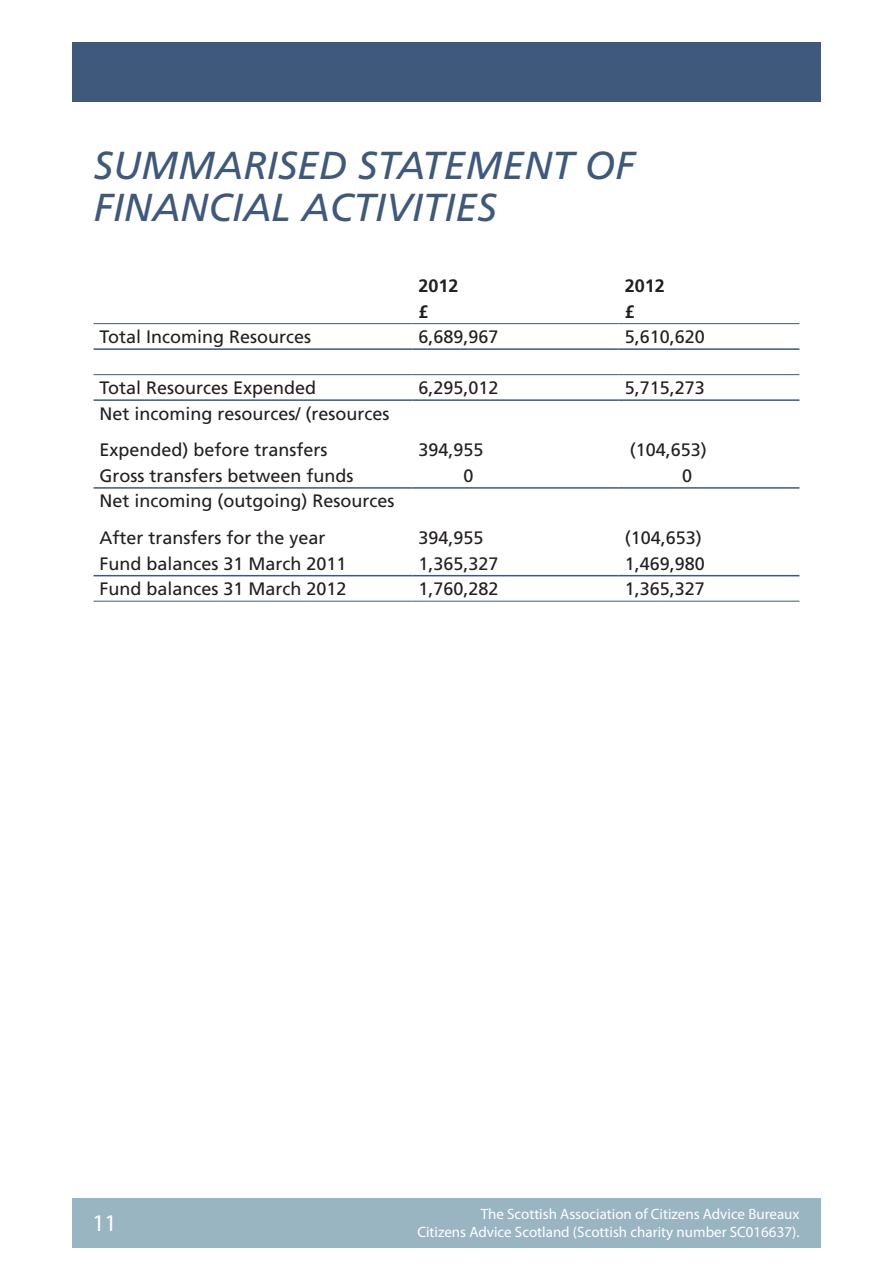
<style>
.page{position:relative;width:893px;height:1263px;background:#fff}
.page>*{position:absolute;margin:0;border:0;box-sizing:border-box;transform-origin:0 0}
.t1{font:italic 39px/42px "Frutiger LT Std";color:#3e597c}
.t2{font:24px "Myriad Pro";color:#fff}
.t3{font:18px/36.8px "Frutiger LT Std";color:#231f20}
.t4{font:700 18px "Frutiger LT Std";color:#231f20}
.t5{font:15px "Myriad Pro";color:#fff}
</style>
<div class="page">
<div style="left:72px;top:1198px;width:749px;height:49px;background:#9ab5c2"></div>
<div style="left:72px;top:43px;width:749px;height:59px;background:#3e597c"></div>
<svg style="left:412px;top:324px;width:387px;height:277px"></svg>
<hr style="left:94px;top:601px;width:318px;height:1px;background:#3e597c">
<hr style="left:412px;top:601px;width:207px;height:1px;background:#3e597c">
<hr style="left:619px;top:601px;width:180px;height:1px;background:#3e597c">
<hr style="left:94px;top:575px;width:318px;height:1px;background:#3e597c">
<hr style="left:412px;top:575px;width:207px;height:1px;background:#3e597c">
<hr style="left:619px;top:575px;width:180px;height:1px;background:#3e597c">
<hr style="left:94px;top:487px;width:318px;height:2px;background:#3e597c">
<hr style="left:412px;top:487px;width:207px;height:2px;background:#3e597c">
<hr style="left:619px;top:487px;width:180px;height:2px;background:#3e597c">
<hr style="left:94px;top:323px;width:318px;height:1px;background:#3e597c">
<hr style="left:412px;top:323px;width:207px;height:1px;background:#3e597c">
<hr style="left:619px;top:323px;width:180px;height:1px;background:#3e597c">
<hr style="left:94px;top:348px;width:318px;height:2px;background:#3e597c">
<hr style="left:412px;top:348px;width:207px;height:2px;background:#3e597c">
<hr style="left:619px;top:348px;width:180px;height:2px;background:#3e597c">
<hr style="left:94px;top:374px;width:318px;height:1px;background:#3e597c">
<hr style="left:412px;top:374px;width:207px;height:1px;background:#3e597c">
<hr style="left:619px;top:374px;width:180px;height:1px;background:#3e597c">
<hr style="left:94px;top:399px;width:318px;height:2px;background:#3e597c">
<hr style="left:412px;top:399px;width:207px;height:2px;background:#3e597c">
<hr style="left:619px;top:399px;width:180px;height:2px;background:#3e597c">
<p class="t1" style="left:94px;top:145px;width:543px">SUMMARISED STATEMENT OF<br>FINANCIAL ACTIVITIES</p>
<p class="t4" style="left:418px;top:275px;width:42px">2012</p>
<p class="t4" style="left:625px;top:275px;width:42px">2012</p>
<p class="t4" style="left:418px;top:301px;width:12px">£</p>
<p class="t4" style="left:625px;top:301px;width:12px">£</p>
<p class="t3" style="left:100px;top:319px;width:213px">Total Incoming Resources</p>
<p class="t3" style="left:418px;top:319px;width:82px">6,689,967</p>
<p class="t3" style="left:625px;top:319px;width:82px">5,610,620</p>
<p class="t3" style="left:100px;top:370px;width:218px">Total Resources Expended</p>
<p class="t3" style="left:418px;top:370px;width:82px">6,295,012</p>
<p class="t3" style="left:625px;top:370px;width:82px">5,715,273</p>
<p class="t3" style="left:100px;top:395px;width:292px">Net incoming resources/ (resources<br>Expended) before transfers</p>
<p class="t3" style="left:418px;top:432px;width:67px">394,955</p>
<p class="t3" style="left:630px;top:432px;width:79px">(104,653)</p>
<p class="t3" style="left:100px;top:457px;width:256px">Gross transfers between funds</p>
<p class="t3" style="left:463px;top:457px;width:12px">0</p>
<p class="t3" style="left:682px;top:457px;width:12px">0</p>
<p class="t3" style="left:100px;top:483px;width:297px">Net incoming (outgoing) Resources<br>After transfers for the year</p>
<p class="t3" style="left:418px;top:520px;width:67px">394,955</p>
<p class="t3" style="left:625px;top:520px;width:79px">(104,653)</p>
<p class="t3" style="left:100px;top:545px;width:249px">Fund balances 31 March 2011</p>
<p class="t3" style="left:418px;top:545px;width:82px">1,365,327</p>
<p class="t3" style="left:625px;top:545px;width:82px">1,469,980</p>
<p class="t3" style="left:100px;top:571px;width:249px">Fund balances 31 March 2012</p>
<p class="t3" style="left:418px;top:571px;width:82px">1,760,282</p>
<p class="t3" style="left:625px;top:571px;width:82px">1,365,327</p>
<p class="t2" style="left:92px;top:1208px;width:26px">11</p>
<p class="t5" style="left:481px;top:1205px;width:320px">The Scottish Association of Citizens Advice Bureaux</p>
<p class="t5" style="left:417px;top:1223px;width:383px">Citizens Advice Scotland (Scottish charity number SC016637).</p>
</div>
